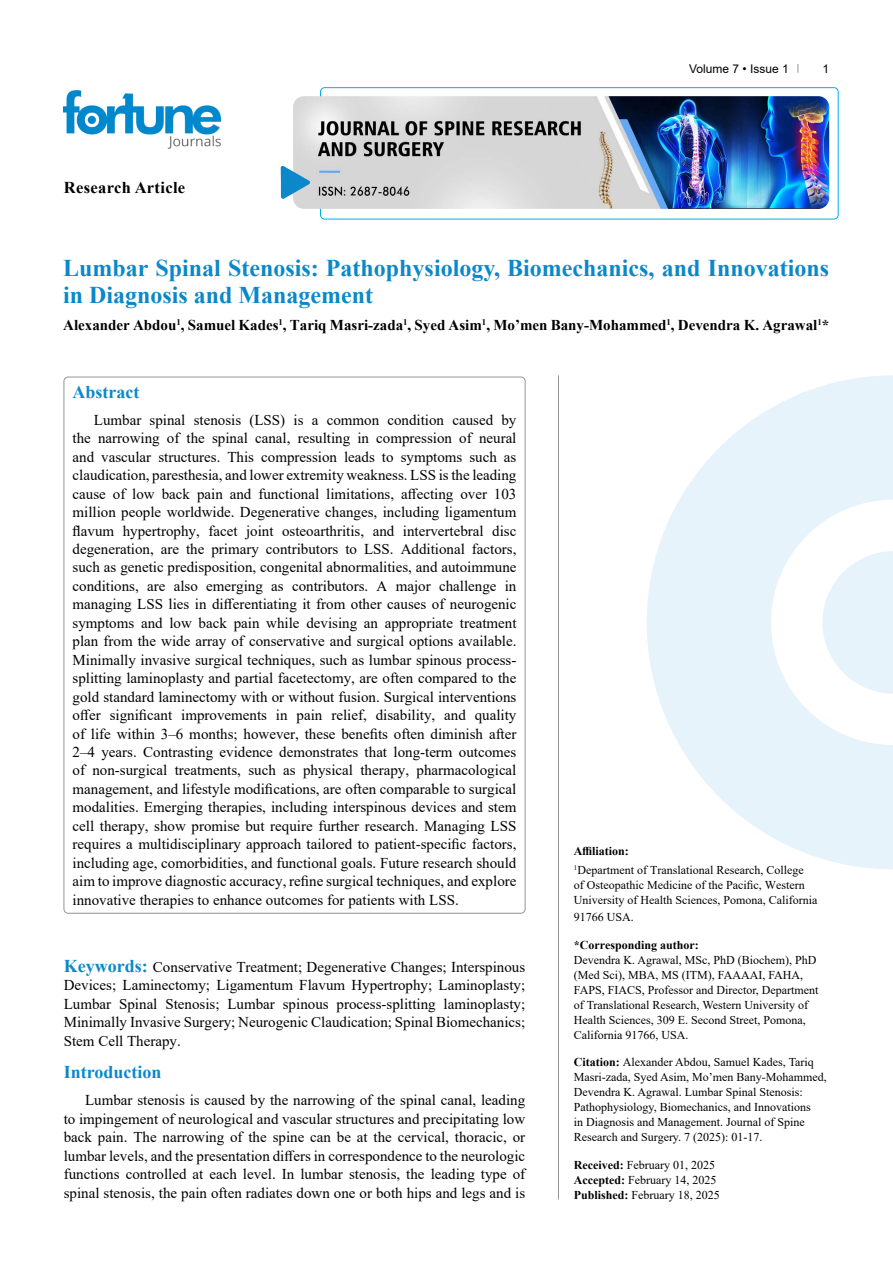
<style>
.page{position:relative;width:893px;height:1263px;background:#fff}
.page>*{position:absolute;margin:0;border:0;box-sizing:border-box;transform-origin:0 0}
.t1{font:700 24px/27px "Times New Roman";color:#0a88ca}
.t2{font:700 18px "Times New Roman";color:#0a88ca}
.t3{font:700 16.5px "Times New Roman";letter-spacing:.02em;color:#000}
.t4{font:15px/18.5px "Times New Roman";color:#000;text-align:justify}
.t5{font:700 15px "Times New Roman";color:#000}
.t6{font:12px/15px "Times New Roman";color:#000}
.t7{font:700 12px "Times New Roman";color:#000}
.t8{font:12px "Arial";color:#000}
.s1{font-weight:700;font-size:18px;color:#0a88ca}
.s2{font-weight:700}
</style>
<div class="page">
<div style="left:320px;top:87px;width:518px;height:132px;border:1px solid #00aeef;border-radius:4px"></div>
<img style="left:64px;top:90px;width:157px;height:59px">
<img style="left:293px;top:96px;width:536px;height:113px">
<svg style="left:281px;top:166px;width:29px;height:33px"></svg>
<hr style="left:558px;top:375px;width:1px;height:824px;background:#939598">
<svg style="left:647px;top:375px;width:246px;height:494px;fill:#e6f3fa"></svg>
<svg style="left:822px;top:551px;width:71px;height:143px"></svg>
<p class="t3" style="left:64px;top:175px;width:123px">Research Article</p>
<p class="t8" style="left:689px;top:60px;width:101px">Volume 7 • Issue 1</p>
<p class="t8" style="left:822px;top:60px;width:8px">1</p>
<h1 class="t1" style="left:63px;top:254px;width:767px">Lumbar Spinal Stenosis: Pathophysiology, Biomechanics, and Innovations in Diagnosis and Management</h1>
<p class="t5" style="left:63px;top:314px;width:767px">Alexander Abdou<sup>1</sup>, Samuel Kades<sup>1</sup>, Tariq Masri-zada<sup>1</sup>, Syed Asim<sup>1</sup>, Mo’men Bany-Mohammed<sup>1</sup>, Devendra K. Agrawal<sup>1</sup>*</p>
<p class="t2" style="left:73px;top:379px;width:68px">Abstract</p>
<p class="t4" style="left:73px;top:410px;width:445px;text-indent:21px">Lumbar spinal stenosis (LSS) is a common condition caused by the narrowing of the spinal canal, resulting in compression of neural and vascular structures. This compression leads to symptoms such as claudication, paresthesia, and lower extremity weakness. LSS is the leading cause of low back pain and functional limitations, affecting over 103 million people worldwide. Degenerative changes, including ligamentum flavum hypertrophy, facet joint osteoarthritis, and intervertebral disc degeneration, are the primary contributors to LSS. Additional factors, such as genetic predisposition, congenital abnormalities, and autoimmune conditions, are also emerging as contributors. A major challenge in managing LSS lies in differentiating it from other causes of neurogenic symptoms and low back pain while devising an appropriate treatment plan from the wide array of conservative and surgical options available.<br>Minimally invasive surgical techniques, such as lumbar spinous process&shy;splitting laminoplasty and partial facetectomy, are often compared to the gold standard laminectomy with or without fusion. Surgical interventions offer significant improvements in pain relief, disability, and quality of life within 3–6 months; however, these benefits often diminish after 2–4 years. Contrasting evidence demonstrates that long-term outcomes of non-surgical treatments, such as physical therapy, pharmacological management, and lifestyle modifications, are often comparable to surgical modalities. Emerging therapies, including interspinous devices and stem cell therapy, show promise but require further research. Managing LSS requires a multidisciplinary approach tailored to patient-specific factors, including age, comorbidities, and functional goals. Future research should aim to improve diagnostic accuracy, refine surgical techniques, and explore innovative therapies to enhance outcomes for patients with LSS.</p>
<p class="t4" style="left:64px;top:957px;width:463px"><span class="s1">Keywords:</span> Conservative Treatment; Degenerative Changes; Interspinous Devices; Laminectomy; Ligamentum Flavum Hypertrophy; Laminoplasty; Lumbar Spinal Stenosis; Lumbar spinous process-splitting laminoplasty; Minimally Invasive Surgery; Neurogenic Claudication; Spinal Biomechanics; Stem Cell Therapy.</p>
<p class="t2" style="left:64px;top:1059px;width:99px">Introduction</p>
<p class="t4" style="left:64px;top:1090px;width:463px;text-indent:21px">Lumbar stenosis is caused by the narrowing of the spinal canal, leading to impingement of neurological and vascular structures and precipitating low back pain. The narrowing of the spine can be at the cervical, thoracic, or lumbar levels, and the presentation differs in correspondence to the neurologic functions controlled at each level. In lumbar stenosis, the leading type of spinal stenosis, the pain often radiates down one or both hips and legs and is</p>
<p class="t6" style="left:574px;top:841px;width:231px;line-height:19.2px"><span class="s2">Affiliation:<br></span><sup>1</sup>Department of Translational Research, College</p>
<p class="t6" style="left:574px;top:877px;width:245px">of Osteopathic Medicine of the Pacific, Western<br>University of Health Sciences, Pomona, California</p>
<p class="t6" style="left:574px;top:909px;width:61px">91766 USA.</p>
<p class="t7" style="left:574px;top:936px;width:127px">*Corresponding author:</p>
<p class="t6" style="left:574px;top:952px;width:246px">Devendra K. Agrawal, MSc, PhD (Biochem), PhD (Med Sci), MBA, MS (ITM), FAAAAI, FAHA, FAPS, FIACS, Professor and Director, Department of Translational Research, Western University of Health Sciences, 309 E. Second Street, Pomona, California 91766, USA.</p>
<p class="t6" style="left:574px;top:1054px;width:254px"><span class="s2">Citation:</span> Alexander Abdou, Samuel Kades, Tariq Masri-zada, Syed Asim, Mo’men Bany-Mohammed, Devendra K. Agrawal. Lumbar Spinal Stenosis:<br>Pathophysiology, Biomechanics, and Innovations<br>in Diagnosis and Management. Journal of Spine Research and Surgery. 7 (2025): 01-17.</p>
<p class="t6" style="left:574px;top:1157px;width:148px"><span class="s2">Received:</span> February 01, 2025<br><span class="s2">Accepted:</span> February 14, 2025<br><span class="s2">Published:</span> February 18, 2025</p>
</div>
